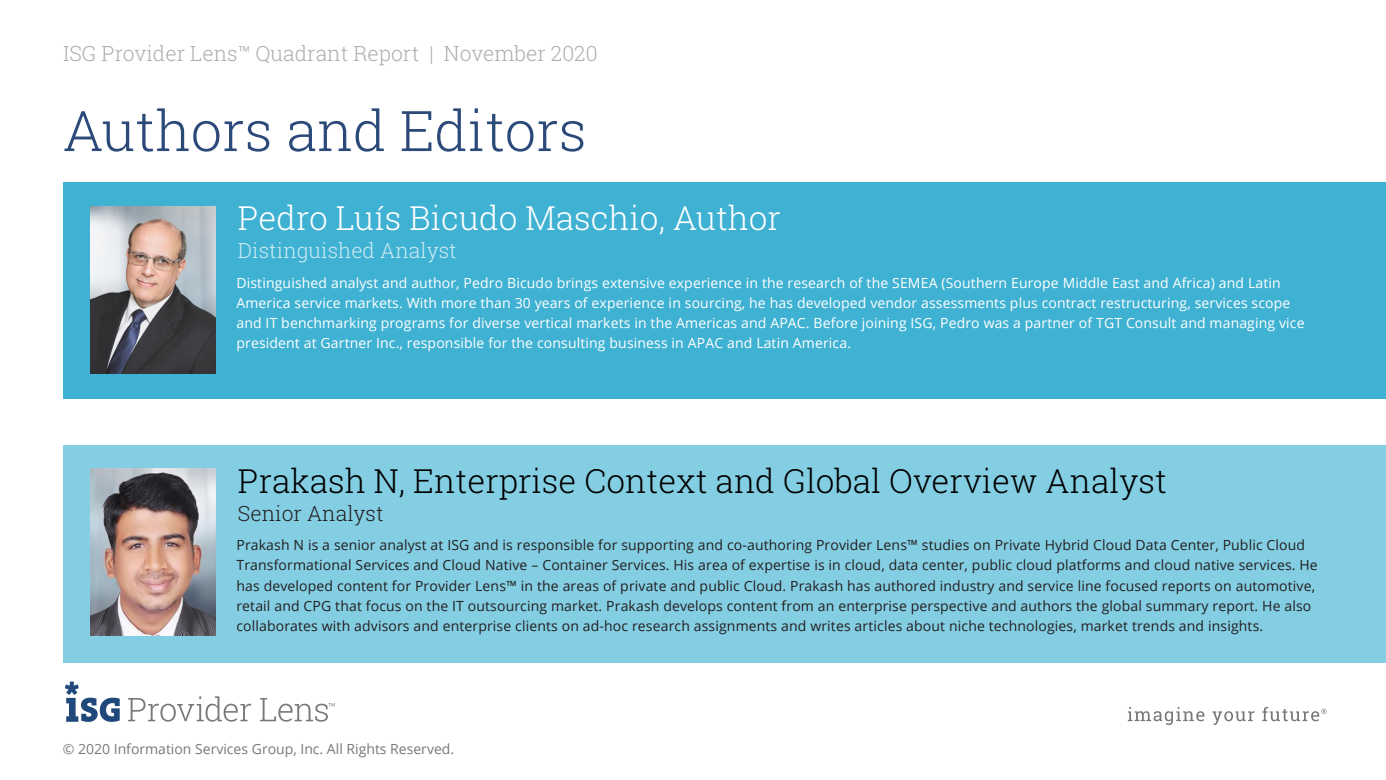
<style>
.page{position:relative;width:1386px;height:780px;background:#fff}
.page>*{position:absolute;margin:0;border:0;box-sizing:border-box;transform-origin:0 0}
.t1{font:300 56px "Roboto Slab";color:#2b4a79}
.t2{font:300 33.25px "Roboto Slab";color:#000}
.t3{font:300 33.25px "Roboto Slab";color:#fff}
.t4{font:300 21px "Roboto Slab";color:#abadb0}
.t5{font:300 21px "Roboto Slab";color:#ccebf4}
.t6{font:300 21px "Roboto Slab";color:#231f20}
._2_Author_Paragraph{font:14px/20.1px "Open Sans";letter-spacing:.01em;color:#231f20}
._2_Author_Paragraph-2{font:14px/20.1px "Open Sans";letter-spacing:.01em;color:#fff}
.Report_Cover_Title{font:14px "Open Sans";color:#76797a}
</style>
<div class="page">
<svg style="left:128px;top:696px;width:123px;height:25px"></svg>
<svg style="left:260px;top:698px;width:75px;height:23px"></svg>
<svg style="left:65px;top:681px;width:55px;height:41px"></svg>
<svg style="left:1128px;top:707px;width:76px;height:18px"></svg>
<svg style="left:1212px;top:711px;width:42px;height:14px"></svg>
<svg style="left:1262px;top:707px;width:64px;height:14px"></svg>
<div style="left:63px;top:182px;width:1323px;height:217px;background:#3fb1d2"></div>
<img style="left:90px;top:206px;width:126px;height:167px">
<div style="left:63px;top:445px;width:1323px;height:217px;background:#84cee3"></div>
<img style="left:90px;top:468px;width:126px;height:167px">
<p class="t4" style="left:63px;top:39px;width:536px">ISG Provider Lens™ Quadrant Report | November 2020</p>
<p class="t1" style="left:63px;top:92px;width:525px">Authors and Editors</p>
<p class="t3" style="left:238px;top:195px;width:544px">Pedro Luís Bicudo Maschio, Author</p>
<p class="t5" style="left:238px;top:236px;width:220px">Distinguished Analyst</p>
<p class="_2_Author_Paragraph-2" style="left:236px;top:272px;width:1070px">Distinguished analyst and author, Pedro Bicudo brings extensive experience in the research of the SEMEA (Southern Europe Middle East and Africa) and Latin America service markets. With more than 30 years of experience in sourcing, he has developed vendor assessments plus contract restructuring, services scope and IT benchmarking programs for diverse vertical markets in the Americas and APAC. Before joining ISG, Pedro was a partner of TGT Consult and managing vice president at Gartner Inc., responsible for the consulting business in APAC and Latin America.</p>
<p class="t2" style="left:238px;top:457px;width:931px">Prakash N, Enterprise Context and Global Overview Analyst</p>
<p class="t6" style="left:238px;top:499px;width:147px">Senior Analyst</p>
<p class="_2_Author_Paragraph" style="left:236px;top:535px;width:1083px">Prakash N is a senior analyst at ISG and is responsible for supporting and co-authoring Provider Lens™ studies on Private Hybrid Cloud Data Center, Public Cloud Transformational Services and Cloud Native – Container Services. His area of expertise is in cloud, data center, public cloud platforms and cloud native services. He has developed content for Provider Lens™ in the areas of private and public Cloud. Prakash has authored industry and service line focused reports on automotive, retail and CPG that focus on the IT outsourcing market. Prakash develops content from an enterprise perspective and authors the global summary report. He also collaborates with advisors and enterprise clients on ad-hoc research assignments and writes articles about niche technologies, market trends and insights.</p>
<p class="Report_Cover_Title" style="left:63px;top:739px;width:393px">© 2020 Information Services Group, Inc. All Rights Reserved.</p>
</div>
